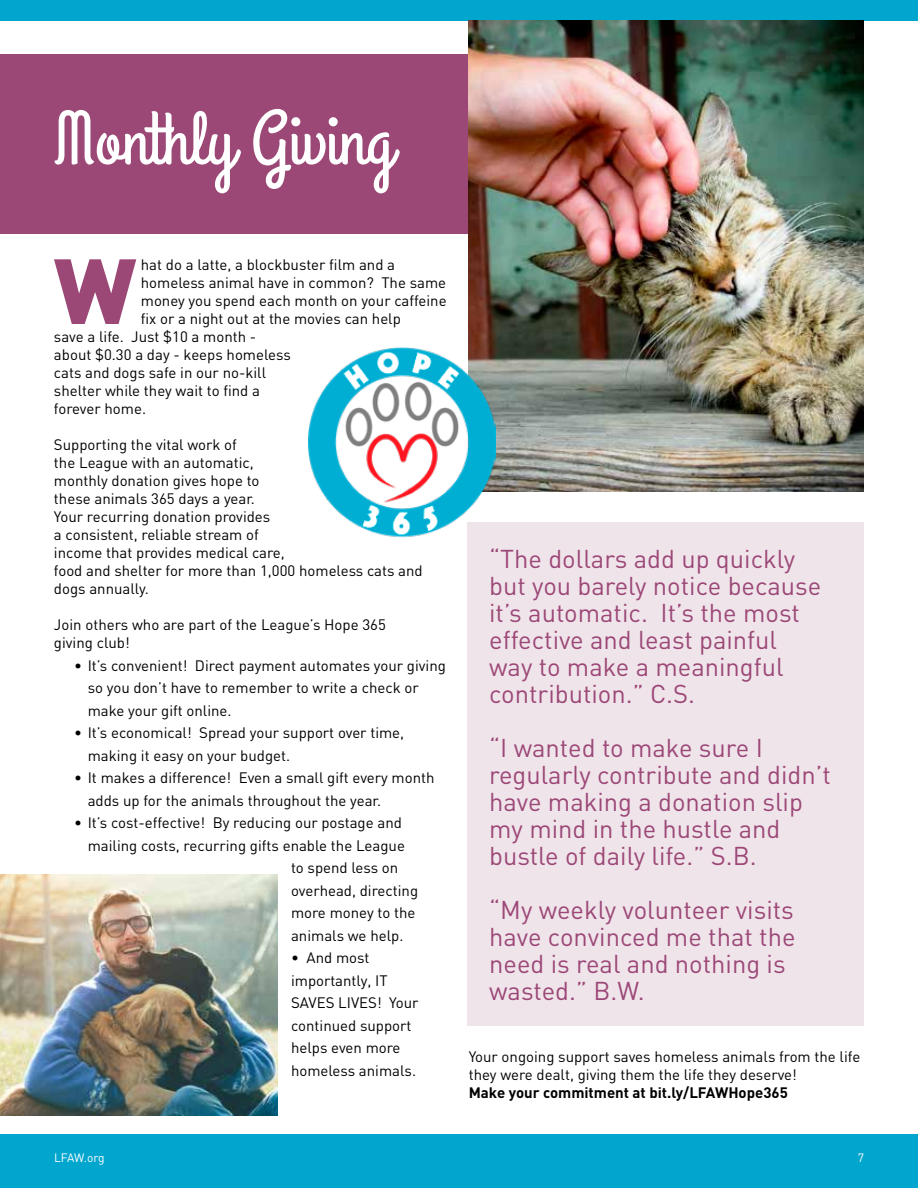
<style>
.page{position:relative;width:918px;height:1188px;background:#fff}
.page>*{position:absolute;margin:0;border:0;box-sizing:border-box;transform-origin:0 0}
.t1{font:900 90.9px "DIN";color:#9c4877}
.t2{font:75px "Grand Hotel";color:#fff}
.t3{font:25.5px/27px "DIN";color:#9c4877}
.t4{font:15px/18px "DIN";color:#000}
.t5{font:700 15px "DIN";color:#000}
.t6{font:12px "DIN";letter-spacing:-.015em;color:#fff}
</style>
<div class="page">
<div style="left:0;top:1134px;width:918px;height:54px;background:#00a6ce"></div>
<div style="left:0;top:0;width:918px;height:21px;background:#00a6ce"></div>
<div style="left:0;top:54px;width:468px;height:180px;background:#9c4877"></div>
<img style="left:0;top:875px;width:278px;height:241px">
<div style="left:468px;top:522px;width:396px;height:504px;background:#f0e4eb"></div>
<img style="left:468px;top:21px;width:396px;height:470px">
<img style="left:308px;top:347px;width:187px;height:195px">
<h2 class="t2" style="left:54px;top:91px;width:341px">Monthly Giving</h2>
<h1 class="t1" style="left:54px;top:230px;width:84px">W</h1>
<p class="t4" style="left:141px;top:255px;width:256px">hat do a latte, a blockbuster film and a</p>
<p class="t4" style="left:141px;top:273px;width:307px">homeless animal have in common? The same</p>
<p class="t4" style="left:141px;top:291px;width:307px">money you spend each month on your caffeine</p>
<p class="t4" style="left:141px;top:309px;width:262px">fix or a night out at the movies can help</p>
<p class="t4" style="left:54px;top:327px;width:204px">save a life. Just $10 a month -</p>
<p class="t4" style="left:54px;top:345px;width:238px">about $0.30 a day - keeps homeless</p>
<p class="t4" style="left:54px;top:363px;width:214px">cats and dogs safe in our no-kill</p>
<p class="t4" style="left:54px;top:381px;width:208px">shelter while they wait to find a</p>
<p class="t4" style="left:54px;top:399px;width:94px">forever home.</p>
<p class="t4" style="left:54px;top:435px;width:370px">Supporting the vital work of<br>the League with an automatic,<br>monthly donation gives hope to<br>these animals 365 days a year.<br>Your recurring donation provides<br>a consistent, reliable stream of<br>income that provides medical care,<br>food and shelter for more than 1,000 homeless cats and dogs annually.</p>
<p class="t4" style="left:54px;top:615px;width:333px">Join others who are part of the League’s Hope 365 giving club!</p>
<p class="t4" style="left:88px;top:654px;width:360px;line-height:22.5px;text-indent:-14px">• It’s convenient! Direct payment automates your giving so you don’t have to remember to write a check or make your gift online.</p>
<p class="t4" style="left:88px;top:721px;width:318px;line-height:22.5px;text-indent:-14px">• It’s economical! Spread your support over time, making it easy on your budget.</p>
<p class="t4" style="left:88px;top:766px;width:348px;line-height:22.5px;text-indent:-14px">• It makes a difference! Even a small gift every month adds up for the animals throughout the year.</p>
<p class="t4" style="left:74px;top:813px;width:329px">• It’s cost-effective! By reducing our postage and</p>
<p class="t4" style="left:88px;top:836px;width:319px">mailing costs, recurring gifts enable the League</p>
<p class="t4" style="left:291px;top:858px;width:109px">to spend less on</p>
<p class="t4" style="left:291px;top:881px;width:129px">overhead, directing</p>
<p class="t4" style="left:291px;top:903px;width:126px">more money to the</p>
<p class="t4" style="left:291px;top:926px;width:114px">animals we help.</p>
<p class="t4" style="left:291px;top:946px;width:129px;line-height:22.5px">• And most importantly, IT<br>SAVES LIVES! Your continued support helps even more homeless animals.</p>
<h3 class="t3" style="left:489px;top:545px;width:334px">“The dollars add up quickly but you barely notice because it’s automatic. It’s the most effective and least painful way to make a meaningful contribution.” C.S.</h3>
<h3 class="t3" style="left:489px;top:734px;width:343px">“I wanted to make sure I regularly contribute and didn’t have making a donation slip my mind in the hustle and bustle of daily life.” S.B.</h3>
<h3 class="t3" style="left:489px;top:896px;width:308px">“My weekly volunteer visits have convinced me that the need is real and nothing is wasted.” B.W.</h3>
<p class="t4" style="left:469px;top:1047px;width:393px">Your ongoing support saves homeless animals from the life they were dealt, giving them the life they deserve!</p>
<p class="t5" style="left:469px;top:1083px;width:321px">Make your commitment at bit.ly/LFAWHope365</p>
<p class="t6" style="left:54px;top:1150px;width:52px">LFAW.org</p>
<p class="t6" style="left:858px;top:1150px;width:8px">7</p>
</div>
